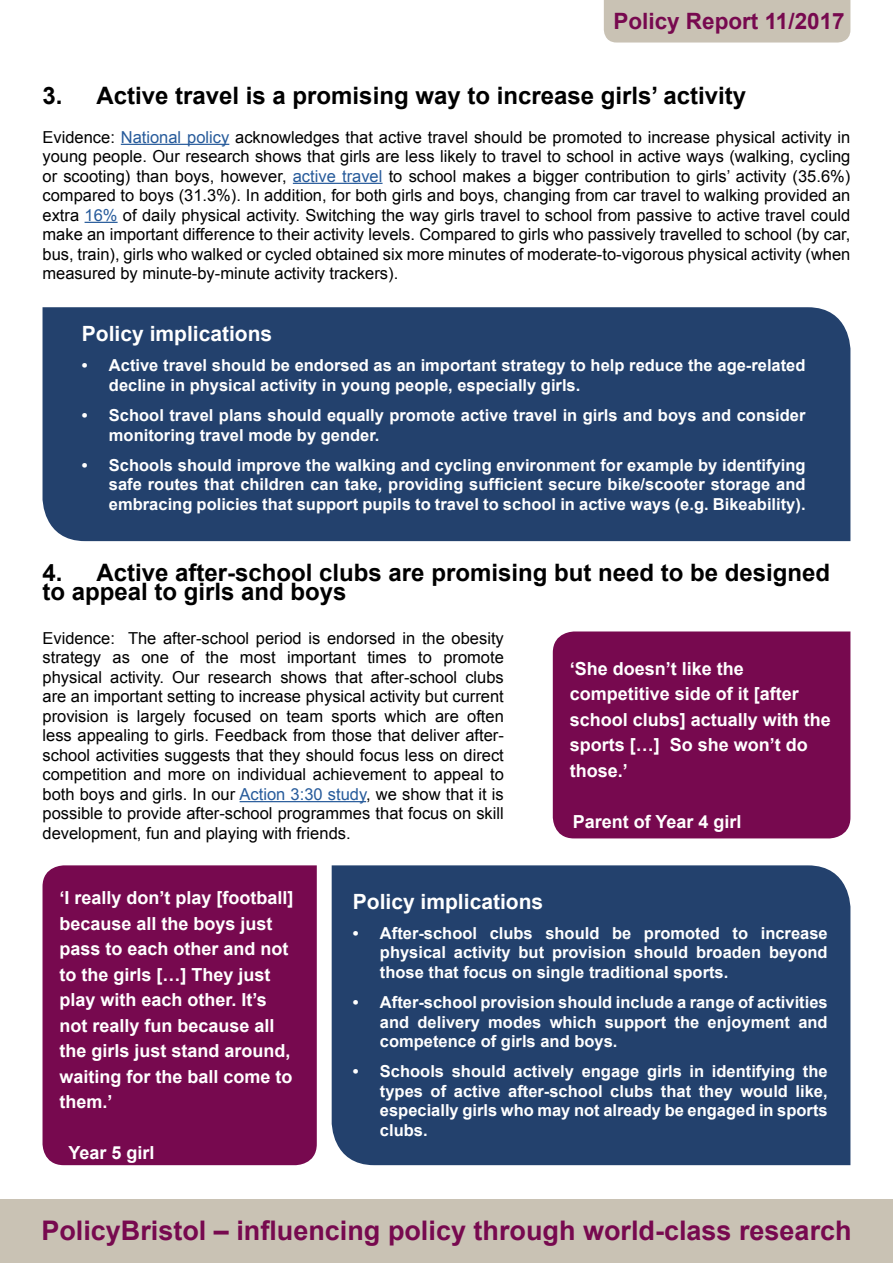
<style>
.page{position:relative;width:893px;height:1263px;background:#fff}
.page>*{position:absolute;margin:0;border:0;box-sizing:border-box;transform-origin:0 0}
.t1{font:700 27px "Arial";color:#77094f}
.t2{font:700 24px/19.5px "Arial";color:#000}
.t3{font:700 22.5px "Arial";color:#77094f}
.t4{font:700 21px "Arial";color:#fff}
.t5{font:700 18px/25.5px "Arial";color:#fff}
.t6{font:16.5px/19.5px "Arial";color:#000;text-align:justify}
.t7{font:700 16.5px/19.5px "Arial";color:#fff;text-align:justify}
.s1{color:#275b9b}
</style>
<div class="page">
<div style="left:0;top:1199px;width:893px;height:64px;background:#c9c2b4"></div>
<div style="left:604px;top:0;width:246px;height:43px;background:#c9c2b4"></div>
<hr style="left:240px;top:801px;width:126px;height:1px;background:#275b9b">
<div style="left:43px;top:307px;width:807px;height:234px;background:#23416d"></div>
<div style="left:553px;top:631px;width:297px;height:207px;background:#77094f"></div>
<div style="left:332px;top:865px;width:518px;height:300px;background:#23416d"></div>
<hr style="left:121px;top:144px;width:108px;height:1px;background:#275b9b">
<hr style="left:293px;top:183px;width:90px;height:1px;background:#275b9b">
<hr style="left:85px;top:222px;width:33px;height:1px;background:#275b9b">
<div style="left:43px;top:865px;width:274px;height:300px;background:#77094f"></div>
<h3 class="t3" style="left:613px;top:6px;width:233px">Policy Report 11/2017</h3>
<h2 class="t2" style="left:43px;top:86px;width:705px">3. Active travel is a promising way to increase girls’ activity</h2>
<p class="t6" style="left:42px;top:127px;width:809px">Evidence: <span class="s1">National policy</span> acknowledges that active travel should be promoted to increase physical activity in young people. Our research shows that girls are less likely to travel to school in active ways (walking, cycling or scooting) than boys, however, <span class="s1">active travel</span> to school makes a bigger contribution to girls’ activity (35.6%) compared to boys (31.3%). In addition, for both girls and boys, changing from car travel to walking provided an extra <span class="s1">16%</span> of daily physical activity. Switching the way girls travel to school from passive to active travel could make an important difference to their activity levels. Compared to girls who passively travelled to school (by car, bus, train), girls who walked or cycled obtained six more minutes of moderate-to-vigorous physical activity (when measured by minute-by-minute activity trackers).</p>
<p class="t4" style="left:82px;top:320px;width:192px">Policy implications</p>
<p class="t7" style="left:109px;top:356px;width:698px;text-indent:-27px">• Active travel should be endorsed as an important strategy to help reduce the age-related decline in physical activity in young people, especially girls.</p>
<p class="t7" style="left:109px;top:406px;width:698px;text-indent:-27px">• School travel plans should equally promote active travel in girls and boys and consider monitoring travel mode by gender.</p>
<p class="t7" style="left:109px;top:456px;width:698px;text-indent:-27px">• Schools should improve the walking and cycling environment for example by identifying safe routes that children can take, providing sufficient secure bike/scooter storage and embracing policies that support pupils to travel to school in active ways (e.g. Bikeability).</p>
<h2 class="t2" style="left:43px;top:563px;width:789px">4. Active after-school clubs are promising but need to be designed to appeal to girls and boys</h2>
<p class="t6" style="left:43px;top:628px;width:463px">Evidence: The after-school period is endorsed in the obesity strategy as one of the most important times to promote physical activity. Our research shows that after-school clubs are an important setting to increase physical activity but current provision is largely focused on team sports which are often less appealing to girls. Feedback from those that deliver after&shy;school activities suggests that they should focus less on direct competition and more on individual achievement to appeal to both boys and girls. In our <span class="s1">Action 3:30 study</span>, we show that it is possible to provide after-school programmes that focus on skill development, fun and playing with friends.</p>
<p class="t5" style="left:570px;top:656px;width:263px">‘She doesn’t like the competitive side of it [after school clubs] actually with the sports […] So she won’t do those.’</p>
<p class="t5" style="left:573px;top:809px;width:170px">Parent of Year 4 girl</p>
<p class="t5" style="left:60px;top:885px;width:236px">‘I really don’t play [football] because all the boys just pass to each other and not to the girls […] They just play with each other. It’s not really fun because all the girls just stand around, waiting for the ball come to them.’</p>
<p class="t5" style="left:69px;top:1140px;width:88px">Year 5 girl</p>
<p class="t4" style="left:353px;top:887px;width:192px">Policy implications</p>
<p class="t7" style="left:380px;top:924px;width:449px;text-indent:-27px">• After-school clubs should be promoted to increase physical activity but provision should broaden beyond those that focus on single traditional sports.</p>
<p class="t7" style="left:380px;top:993px;width:449px;text-indent:-27px">• After-school provision should include a range of activities and delivery modes which support the enjoyment and competence of girls and boys.</p>
<p class="t7" style="left:380px;top:1062px;width:449px;text-indent:-27px">• Schools should actively engage girls in identifying the types of active after-school clubs that they would like, especially girls who may not already be engaged in sports clubs.</p>
<h1 class="t1" style="left:41px;top:1212px;width:812px">PolicyBristol – influencing policy through world-class research</h1>
</div>
